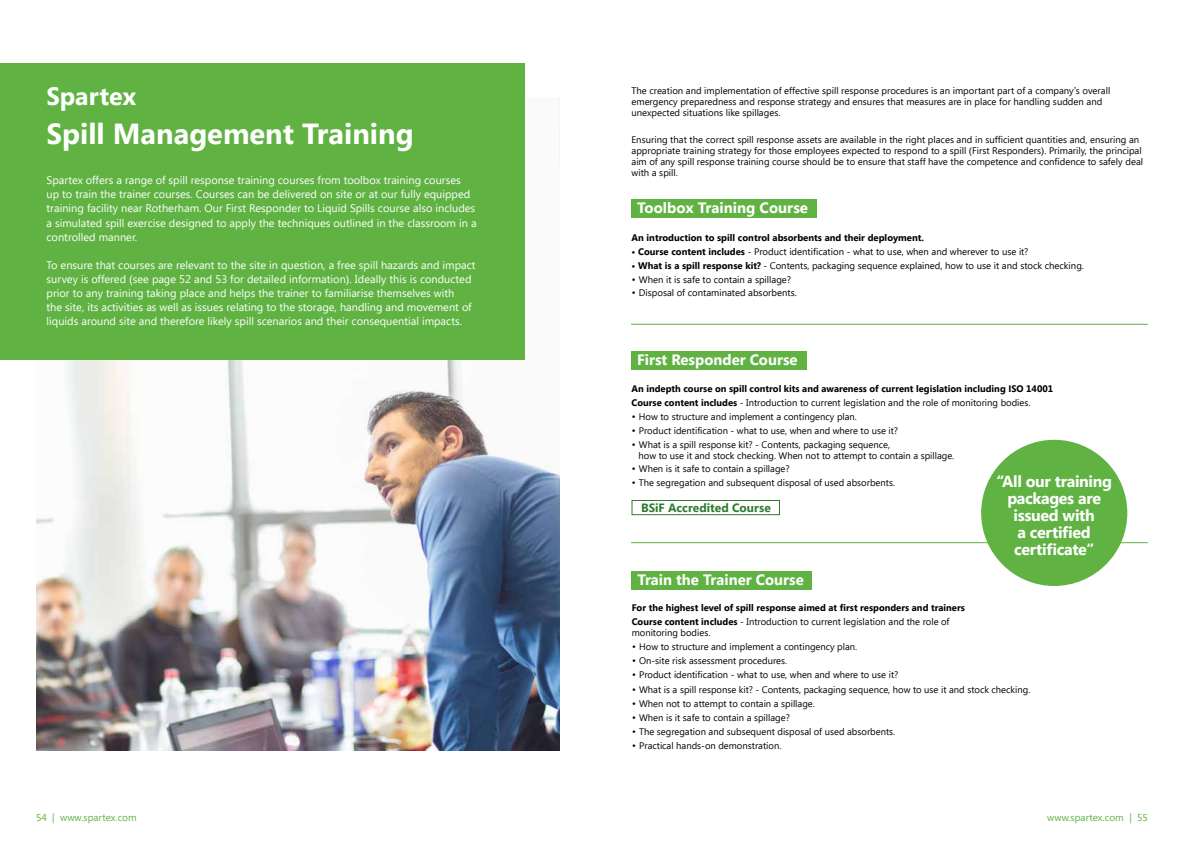
<style>
.page{position:relative;width:1191px;height:842px;background:#fff}
.page>*{position:absolute;margin:0;border:0;box-sizing:border-box;transform-origin:0 0}
.t1{font:700 29px "Segoe UI";color:#fff}
.t2{font:700 25px "Segoe UI";color:#fff}
.t3{font:700 16px/17px "Segoe UI";letter-spacing:-.02em;color:#fff;text-align:center}
.t4{font:700 15px "Segoe UI";color:#fff}
.t5{font:700 12px "Segoe UI";color:#2f7c33}
.t6{font:11px/14px "Segoe UI";color:#fff}
.t7{font:10px "Segoe UI";color:#60b343}
.t8{font:9.5px/11px "Segoe UI";color:#000}
.t9{font:700 9.5px/13.8px "Segoe UI";color:#000}
.s1{font-family:"Helvetica"}
.s2{font-weight:700}
.s3{font-family:"Gotham"}
.s4{font-weight:400}
</style>
<div class="page">
<div style="left:981px;top:440px;width:146px;height:146px;background:#60b343;border-radius:50%"></div>
<div style="left:631px;top:199px;width:185px;height:18px;background:#60b343"></div>
<div style="left:631px;top:352px;width:175px;height:18px;background:#60b343"></div>
<div style="left:631px;top:500px;width:149px;height:15px;background:#fff;border:1px solid #2f7c33"></div>
<div style="left:632px;top:571px;width:180px;height:19px;background:#60b343"></div>
<img style="left:37px;top:97px;width:522px;height:653px">
<div style="left:0;top:64px;width:524px;height:296px;background:#60b343"></div>
<hr style="left:631px;top:324px;width:517px;height:1px;background:#60b343">
<hr style="left:631px;top:542px;width:517px;height:1px;background:#60b343">
<h2 class="t2" style="left:47px;top:78px;width:91px">Spartex</h2>
<h1 class="t1" style="left:47px;top:113px;width:368px">Spill Management Training</h1>
<p class="t6" style="left:47px;top:174px;width:431px">Spartex offers a range of spill response training courses from toolbox training courses<br>up to train the trainer courses. Courses can be delivered on site or at our fully equipped training facility near Rotherham. Our First Responder to Liquid Spills course also includes a simulated spill exercise designed to apply the techniques outlined in the classroom in a controlled manner.</p>
<p class="t6" style="left:47px;top:258px;width:430px">To ensure that courses are relevant to the site in question, a free spill hazards and impact survey is offered <span class="s1">(</span>see page 52 and 53 for detailed information<span class="s1">)</span>. Ideally this is conducted prior to any training taking place and helps the trainer to familiarise themselves with<br>the site, its activities as well as issues relating to the storage, handling and movement of liquids around site and therefore likely spill scenarios and their consequential impacts.</p>
<p class="t8" style="left:631px;top:85px;width:480px">The creation and implementation of effective spill response procedures is an important part of a company<span class="s1">’</span>s overall emergency preparedness and response strategy and ensures that measures are in place for handling sudden and unexpected situations like spillages.</p>
<p class="t8" style="left:631px;top:134px;width:513px">Ensuring that the correct spill response assets are available in the right places and in sufficient quantities and, ensuring an appropriate training strategy for those employees expected to respond to a spill <span class="s1">(</span>First Responders<span class="s1">)</span>. Primarily, the principal aim of any spill response training course should be to ensure that staff have the competence and confidence to safely deal with a spill.</p>
<h3 class="t4" style="left:637px;top:197px;width:172px">Toolbox Training Course</h3>
<p class="t9" style="left:631px;top:230px;width:294px">An introduction to spill control absorbents and their deployment.</p>
<p class="t8" style="left:631px;top:246px;width:398px"><span class="s2">• Course content includes</span> - Product identification - what to use, when and wherever to use it?</p>
<p class="t8" style="left:631px;top:260px;width:454px"><span class="s2">• What is a spill response kit?</span> - Contents, packaging sequence explained, how to use it and stock checking.</p>
<p class="t8" style="left:631px;top:274px;width:161px"><span class="s3">•</span> When it is safe to contain a spillage?</p>
<p class="t8" style="left:631px;top:288px;width:167px"><span class="s3">•</span> Disposal of contaminated absorbents.</p>
<h3 class="t4" style="left:637px;top:349px;width:162px">First Responder Course</h3>
<p class="t9" style="left:631px;top:382px;width:423px">An indepth course on spill control kits and awareness of current legislation including ISO 14001<br>Course content includes <span class="s4">- Introduction to current legislation and the role of monitoring bodies.</span></p>
<p class="t8" style="left:631px;top:411px;width:227px"><span class="s3">•</span> How to structure and implement a contingency plan.</p>
<p class="t8" style="left:631px;top:425px;width:268px"><span class="s3">•</span> Product identification - what to use, when and where to use it?</p>
<p class="t8" style="left:638px;top:439px;width:317px;text-indent:-7px"><span class="s3">•</span> What is a spill response kit? - Contents, packaging sequence,<br>how to use it and stock checking. When not to attempt to contain a spillage.</p>
<p class="t8" style="left:631px;top:464px;width:160px"><span class="s3">•</span> When is it safe to contain a spillage?</p>
<p class="t8" style="left:631px;top:477px;width:265px"><span class="s3">•</span> The segregation and subsequent disposal of used absorbents.</p>
<p class="t5" style="left:641px;top:499px;width:131px">BSiF Accredited Course</p>
<h3 class="t3" style="left:996px;top:472px;width:117px">“All our training packages are issued with<br>a certified certificate”</h3>
<h3 class="t4" style="left:637px;top:569px;width:168px">Train the Trainer Course</h3>
<p class="t9" style="left:632px;top:600px;width:335px;line-height:14.1px">For the highest level of spill response aimed at first responders and trainers<br>Course content includes <span class="s4">- Introduction to current legislation and the role of</span></p>
<p class="t8" style="left:632px;top:627px;width:80px">monitoring bodies.</p>
<p class="t8" style="left:632px;top:641px;width:227px"><span class="s3">•</span> How to structure and implement a contingency plan.</p>
<p class="t8" style="left:632px;top:655px;width:157px"><span class="s3">•</span> On-site risk assessment procedures.</p>
<p class="t8" style="left:632px;top:670px;width:268px"><span class="s3">•</span> Product identification - what to use, when and where to use it?</p>
<p class="t8" style="left:632px;top:684px;width:400px"><span class="s3">•</span> What is a spill response kit? - Contents, packaging sequence, how to use it and stock checking.</p>
<p class="t8" style="left:632px;top:698px;width:185px"><span class="s3">•</span> When not to attempt to contain a spillage.</p>
<p class="t8" style="left:632px;top:712px;width:160px"><span class="s3">•</span> When is it safe to contain a spillage?</p>
<p class="t8" style="left:632px;top:726px;width:265px"><span class="s3">•</span> The segregation and subsequent disposal of used absorbents.</p>
<p class="t8" style="left:632px;top:740px;width:151px"><span class="s3">•</span> Practical hands-on demonstration.</p>
<p class="t7" style="left:36px;top:812px;width:102px">54 | www.spartex.com</p>
<p class="t7" style="left:1047px;top:812px;width:102px">www.spartex.com | 55</p>
</div>
